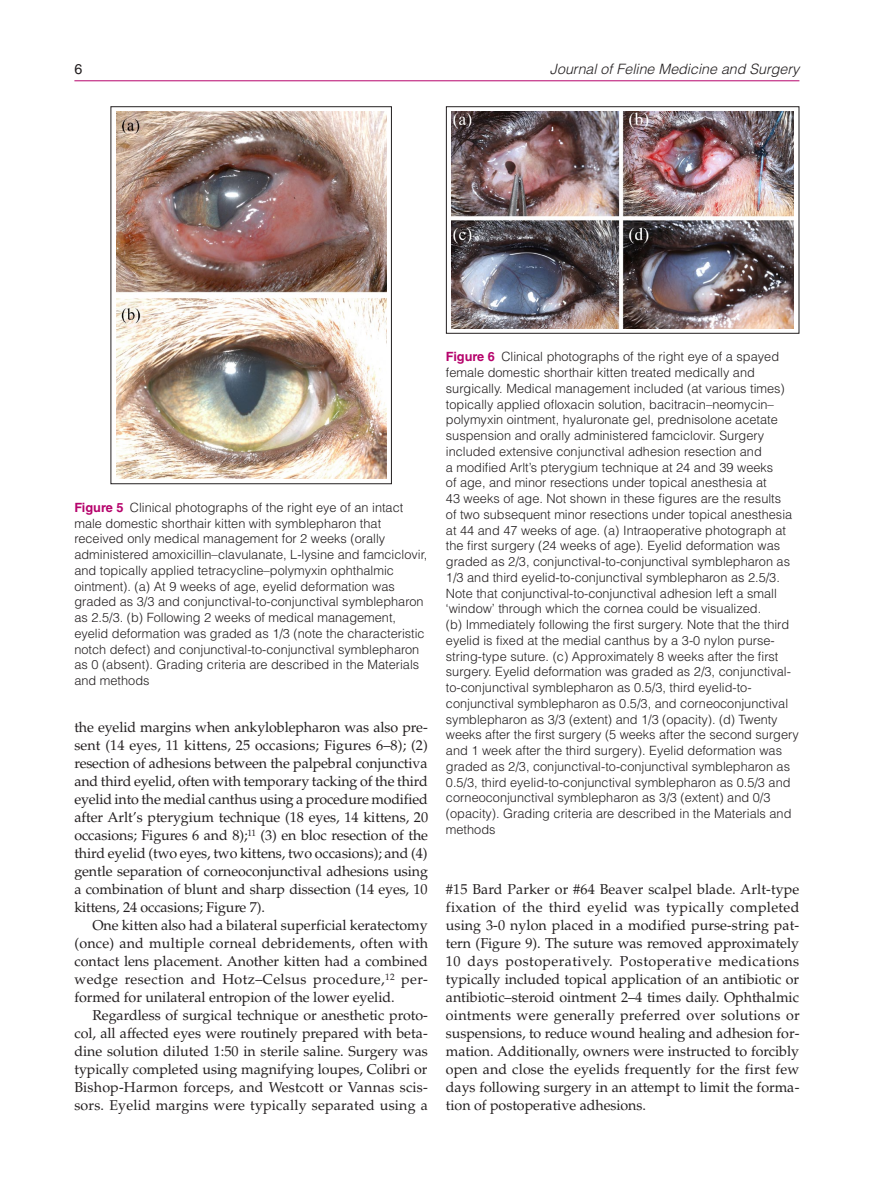
<style>
.page{position:relative;width:893px;height:1191px;background:#fff}
.page>*{position:absolute;margin:0;border:0;box-sizing:border-box;transform-origin:0 0}
.t1{font:14.25px/18px "Palatino LT Std";letter-spacing:-.005em;color:#231f20;text-align:justify}
.t2{font:italic 300 14.25px "Helvetica LT Std";color:#231f20}
.t3{font:14.25px "Helvetica LT Std";color:#231f20}
.t4{font:300 12.75px/15.8px "Helvetica LT Std";color:#231f20}
.s1{font-weight:700;color:#b6036c}
</style>
<div class="page">
<hr style="left:74px;top:80px;width:725px;height:1px;background:#b6036c">
<img style="left:116px;top:112px;width:270px;height:366px">
<div style="left:111px;top:106px;width:281px;height:378px;border:1px solid #231f20"></div>
<img style="left:452px;top:112px;width:342px;height:216px">
<div style="left:446px;top:106px;width:353px;height:228px;border:1px solid #231f20"></div>
<p class="t3" style="left:74px;top:61px;width:9px">6</p>
<p class="t2" style="left:550px;top:60px;width:251px">Journal of Feline Medicine and Surgery</p>
<p class="t4" style="left:74px;top:499px;width:354px"><span class="s1">Figure 5</span> Clinical photographs of the right eye of an intact male domestic shorthair kitten with symblepharon that received only medical management for 2 weeks (orally administered amoxicillin–clavulanate, L-lysine and famciclovir, and topically applied tetracycline–polymyxin ophthalmic ointment). (a) At 9 weeks of age, eyelid deformation was graded as 3/3 and conjunctival-to-conjunctival symblepharon as 2.5/3. (b) Following 2 weeks of medical management, eyelid deformation was graded as 1/3 (note the characteristic notch defect) and conjunctival-to-conjunctival symblepharon as 0 (absent). Grading criteria are described in the Materials and methods</p>
<p class="t1" style="left:74px;top:718px;width:355px">the eyelid margins when ankyloblepharon was also pre&shy;sent (14 eyes, 11 kittens, 25 occasions; Figures 6–8); (2) resection of adhesions between the palpebral conjunctiva and third eyelid, often with temporary tacking of the third eyelid into the medial canthus using a procedure modified after Arlt’s pterygium technique (18 eyes, 14 kittens, 20 occasions; Figures 6 and 8);<sup>11</sup> (3) en bloc resection of the third eyelid (two eyes, two kittens, two occasions); and (4) gentle separation of corneoconjunctival adhesions using a combination of blunt and sharp dissection (14 eyes, 10 kittens, 24 occasions; Figure 7).</p>
<p class="t1" style="left:74px;top:916px;width:355px;text-indent:18px">One kitten also had a bilateral superficial keratectomy (once) and multiple corneal debridements, often with contact lens placement. Another kitten had a combined wedge resection and Hotz–Celsus procedure,<sup>12</sup> per&shy;formed for unilateral entropion of the lower eyelid.</p>
<p class="t1" style="left:74px;top:1006px;width:355px;text-indent:18px">Regardless of surgical technique or anesthetic proto&shy;col, all affected eyes were routinely prepared with beta&shy;dine solution diluted 1:50 in sterile saline. Surgery was typically completed using magnifying loupes, Colibri or Bishop-Harmon forceps, and Westcott or Vannas scis&shy;sors. Eyelid margins were typically separated using a</p>
<p class="t4" style="left:446px;top:349px;width:355px"><span class="s1">Figure 6</span> Clinical photographs of the right eye of a spayed female domestic shorthair kitten treated medically and surgically. Medical management included (at various times) topically applied ofloxacin solution, bacitracin–neomycin– polymyxin ointment, hyaluronate gel, prednisolone acetate suspension and orally administered famciclovir. Surgery included extensive conjunctival adhesion resection and<br>a modified Arlt’s pterygium technique at 24 and 39 weeks<br>of age, and minor resections under topical anesthesia at<br>43 weeks of age. Not shown in these figures are the results<br>of two subsequent minor resections under topical anesthesia at 44 and 47 weeks of age. (a) Intraoperative photograph at the first surgery (24 weeks of age). Eyelid deformation was graded as 2/3, conjunctival-to-conjunctival symblepharon as 1/3 and third eyelid-to-conjunctival symblepharon as 2.5/3.<br>Note that conjunctival-to-conjunctival adhesion left a small ‘window’ through which the cornea could be visualized.<br>(b) Immediately following the first surgery. Note that the third eyelid is fixed at the medial canthus by a 3-0 nylon purse&shy;string-type suture. (c) Approximately 8 weeks after the first surgery. Eyelid deformation was graded as 2/3, conjunctival&shy;to-conjunctival symblepharon as 0.5/3, third eyelid-to&shy;conjunctival symblepharon as 0.5/3, and corneoconjunctival symblepharon as 3/3 (extent) and 1/3 (opacity). (d) Twenty weeks after the first surgery (5 weeks after the second surgery and 1 week after the third surgery). Eyelid deformation was graded as 2/3, conjunctival-to-conjunctival symblepharon as 0.5/3, third eyelid-to-conjunctival symblepharon as 0.5/3 and corneoconjunctival symblepharon as 3/3 (extent) and 0/3 (opacity). Grading criteria are described in the Materials and methods</p>
<p class="t1" style="left:446px;top:880px;width:355px">#15 Bard Parker or #64 Beaver scalpel blade. Arlt-type fixation of the third eyelid was typically completed using 3-0 nylon placed in a modified purse-string pat&shy;tern (Figure 9). The suture was removed approximately 10 days postoperatively. Postoperative medications typically included topical application of an antibiotic or antibiotic–steroid ointment 2–4 times daily. Ophthalmic ointments were generally preferred over solutions or suspensions, to reduce wound healing and adhesion for&shy;mation. Additionally, owners were instructed to forcibly open and close the eyelids frequently for the first few days following surgery in an attempt to limit the forma&shy;tion of postoperative adhesions.</p>
</div>
